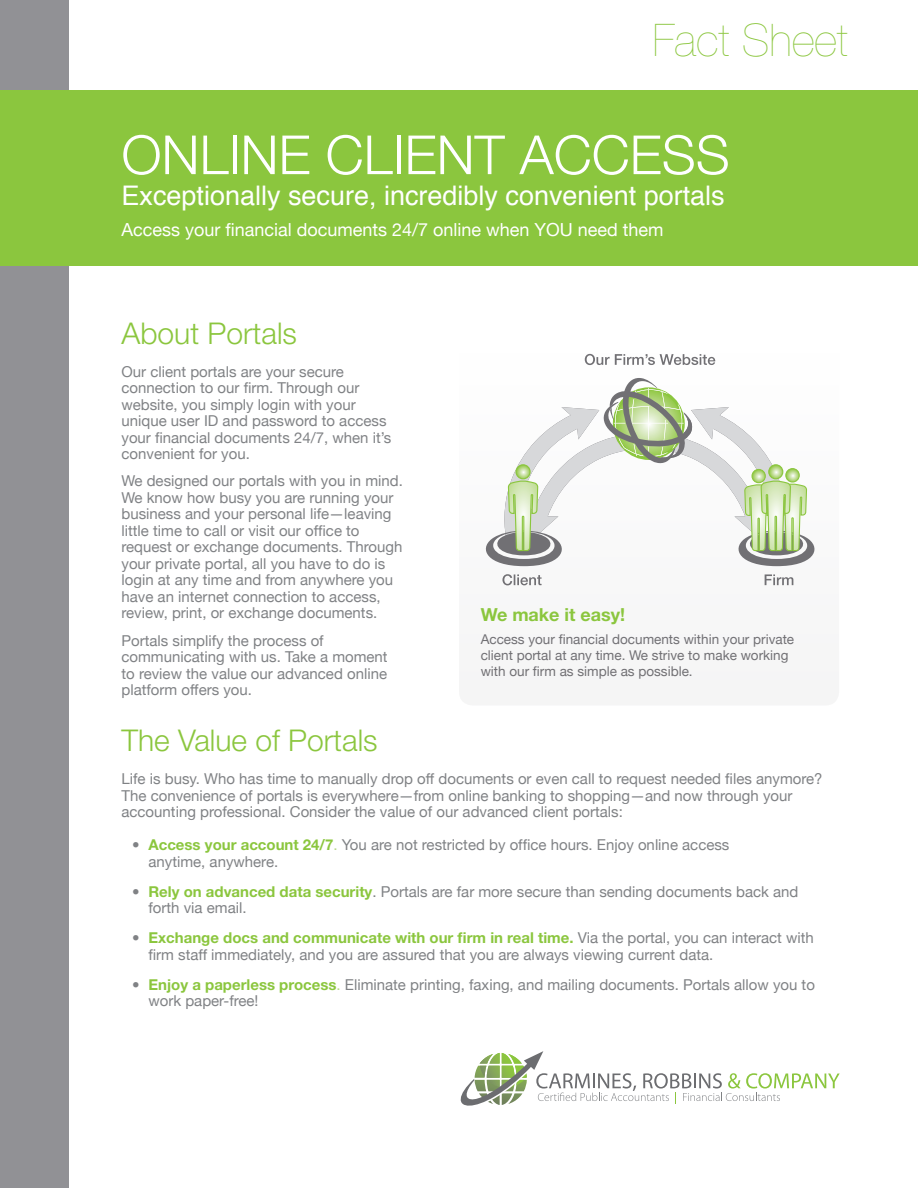
<style>
.page{position:relative;width:918px;height:1188px;background:#fff}
.page>*{position:absolute;margin:0;border:0;box-sizing:border-box;transform-origin:0 0}
.Business_Name{font:300 54px "Helvetica Neue LT Std";color:#fff}
.Body_Head{font:200 45px "Helvetica Neue LT Std";color:#8bc63e}
.Body_Head-2{font:300 30px "Helvetica Neue LT Std";color:#8bc63e}
.Business_Name-2{font:27px "Helvetica";color:#fff}
.Business_Name-3{font:18px "Helvetica Neue";color:#fff}
.Sidebar_body{font:700 18px "Helvetica Neue LT Std";color:#8bc63e}
.Body_Head-3{font:15px/16.5px "Helvetica Neue";color:#808285}
.Basic_Body{font:15px/16.5px "Helvetica Neue";color:#808285}
.Sidebar_body-2{font:13.5px/16.2px "Helvetica Neue";color:#717074}
.s1{font-family:"Helvetica Neue LT Std";font-weight:700;color:#8bc63e}
.s2{color:#b8d989}
</style>
<div class="page">
<div style="left:0;top:0;width:69px;height:1188px;background:#919195"></div>
<div style="left:0;top:90px;width:918px;height:176px;background:#8bc63e"></div>
<div style="left:459px;top:333px;width:380px;height:373px;background:#f7f7f8;border-radius:14px"></div>
<svg style="left:585px;top:354px;width:131px;height:11px"></svg>
<svg style="left:765px;top:574px;width:28px;height:11px"></svg>
<svg style="left:502px;top:574px;width:40px;height:11px"></svg>
<svg style="left:485px;top:378px;width:330px;height:188px"></svg>
<svg style="left:460px;top:1051px;width:380px;height:55px"></svg>
<p class="Body_Head" style="left:653px;top:14px;width:196px">Fact Sheet</p>
<p class="Business_Name" style="left:122px;top:122px;width:610px">ONLINE CLIENT ACCESS</p>
<p class="Business_Name-2" style="left:122px;top:175px;width:605px">Exceptionally secure, incredibly convenient portals</p>
<p class="Business_Name-3" style="left:122px;top:219px;width:544px">Access your financial documents 24/7 online when YOU need them</p>
<p class="Body_Head-2" style="left:122px;top:315px;width:177px">About Portals</p>
<p class="Body_Head-3" style="left:122px;top:363px;width:271px">Our client portals are your secure connection to our firm. Through our website, you simply login with your unique user ID and password to access your financial documents 24/7, when it’s convenient for you.</p>
<p class="Body_Head-3" style="left:122px;top:473px;width:283px">We designed our portals with you in mind.<br>We know how busy you are running your business and your personal life—leaving little time to call or visit our office to request or exchange documents. Through your private portal, all you have to do is login at any time and from anywhere you have an internet connection to access, review, print, or exchange documents.</p>
<p class="Body_Head-3" style="left:122px;top:632px;width:268px">Portals simplify the process of communicating with us. Take a moment to review the value our advanced online platform offers you.</p>
<p class="Body_Head-2" style="left:122px;top:722px;width:258px">The Value of Portals</p>
<p class="Body_Head-3" style="left:122px;top:771px;width:703px">Life is busy. Who has time to manually drop off documents or even call to request needed files anymore?<br>The convenience of portals is everywhere—from online banking to shopping—and now through your accounting professional. Consider the value of our advanced client portals:</p>
<p class="Basic_Body" style="left:148px;top:836px;width:582px;text-indent:-16px">• <span class="s1">Access your account 24/7</span><span class="s2">.</span> You are not restricted by office hours. Enjoy online access anytime, anywhere.</p>
<p class="Basic_Body" style="left:148px;top:883px;width:651px;text-indent:-16px">• <span class="s1">Rely on advanced data security</span>. Portals are far more secure than sending documents back and forth via email.</p>
<p class="Basic_Body" style="left:148px;top:929px;width:667px;text-indent:-16px">• <span class="s1">Exchange docs and communicate with our firm in real time.</span> Via the portal, you can interact with firm staff immediately, and you are assured that you are always viewing current data.</p>
<p class="Basic_Body" style="left:148px;top:976px;width:668px;text-indent:-16px">• <span class="s1">Enjoy a paperless process</span><span class="s2">.</span> Eliminate printing, faxing, and mailing documents. Portals allow you to work paper-free!</p>
<p class="Sidebar_body" style="left:481px;top:603px;width:146px">We make it easy!</p>
<p class="Sidebar_body-2" style="left:481px;top:631px;width:315px">Access your financial documents within your private client portal at any time. We strive to make working with our firm as simple as possible.</p>
</div>
